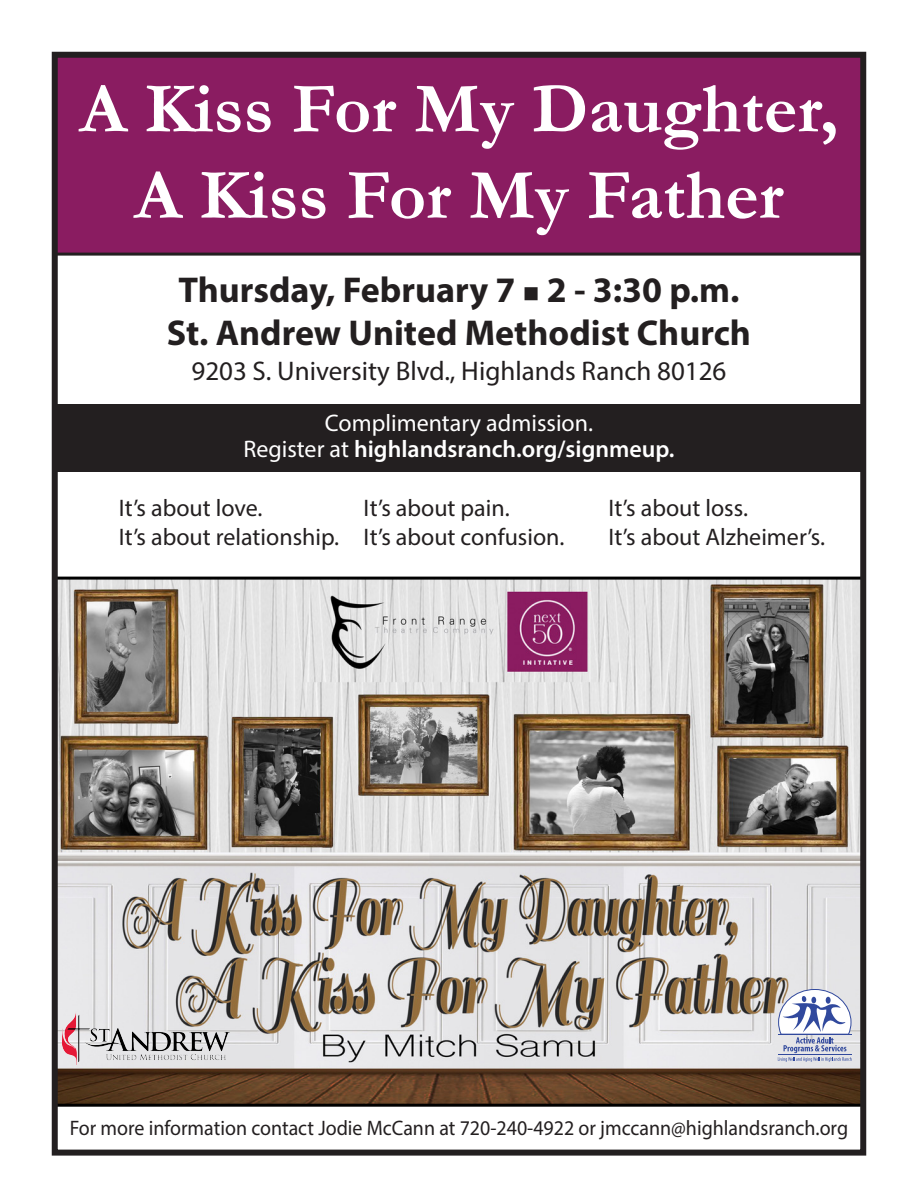
<style>
.page{position:relative;width:918px;height:1188px;background:#fff}
.page>*{position:absolute;margin:0;border:0;box-sizing:border-box;transform-origin:0 0}
.t1{font:700 72px "Garamond";color:#fff}
.t2{font:700 36px "Myriad Pro";color:#231f20}
.t3{font:27px "Myriad Pro";color:#231f20}
.t4{font:24px "Myriad Pro";color:#231f20}
.t5{font:600 24px "Myriad Pro";color:#fff}
.t6{font:24px "Myriad Pro";color:#fff}
.t7{font:21px "Myriad Pro";color:#231f20;scale:.95 1}
.s1{font-weight:400}
</style>
<div class="page">
<img style="left:59px;top:581px;width:800px;height:522px">
<div style="left:55px;top:55px;width:808px;height:199px;background:#8a1c61"></div>
<div style="left:52px;top:52px;width:814px;height:1104px;border:6px solid #231f20"></div>
<div style="left:54px;top:404px;width:810px;height:68px;background:#231f20"></div>
<svg style="left:778px;top:989px;width:74px;height:73px"></svg>
<img style="left:63px;top:1012px;width:166px;height:52px">
<p class="t1" style="left:79px;top:60px;width:761px">A Kiss For My Daughter,</p>
<p class="t1" style="left:134px;top:146px;width:651px">A Kiss For My Father</p>
<p class="t2" style="left:178px;top:266px;width:563px">Thursday, February 7 ■ 2 - 3:30 p.m.</p>
<p class="t2" style="left:167px;top:309px;width:586px">St. Andrew United Methodist Church</p>
<p class="t3" style="left:192px;top:354px;width:536px">9203 S. University Blvd., Highlands Ranch 80126</p>
<p class="t6" style="left:325px;top:409px;width:270px">Complimentary admission.</p>
<p class="t5" style="left:243px;top:434px;width:433px"><span class="s1">Register at</span> highlandsranch.org/signmeup.</p>
<p class="t4" style="left:119px;top:493px;width:145px">It’s about love.</p>
<p class="t4" style="left:119px;top:522px;width:222px">It’s about relationship.</p>
<p class="t4" style="left:364px;top:493px;width:148px">It’s about pain.</p>
<p class="t4" style="left:364px;top:522px;width:202px">It’s about confusion.</p>
<p class="t4" style="left:608px;top:493px;width:141px">It’s about loss.</p>
<p class="t4" style="left:608px;top:522px;width:218px">It’s about Alzheimer’s.</p>
<p class="t7" style="left:70px;top:1115px;width:821px">For more information contact Jodie McCann at 720-240-4922 or jmccann@highlandsranch.org</p>
</div>
